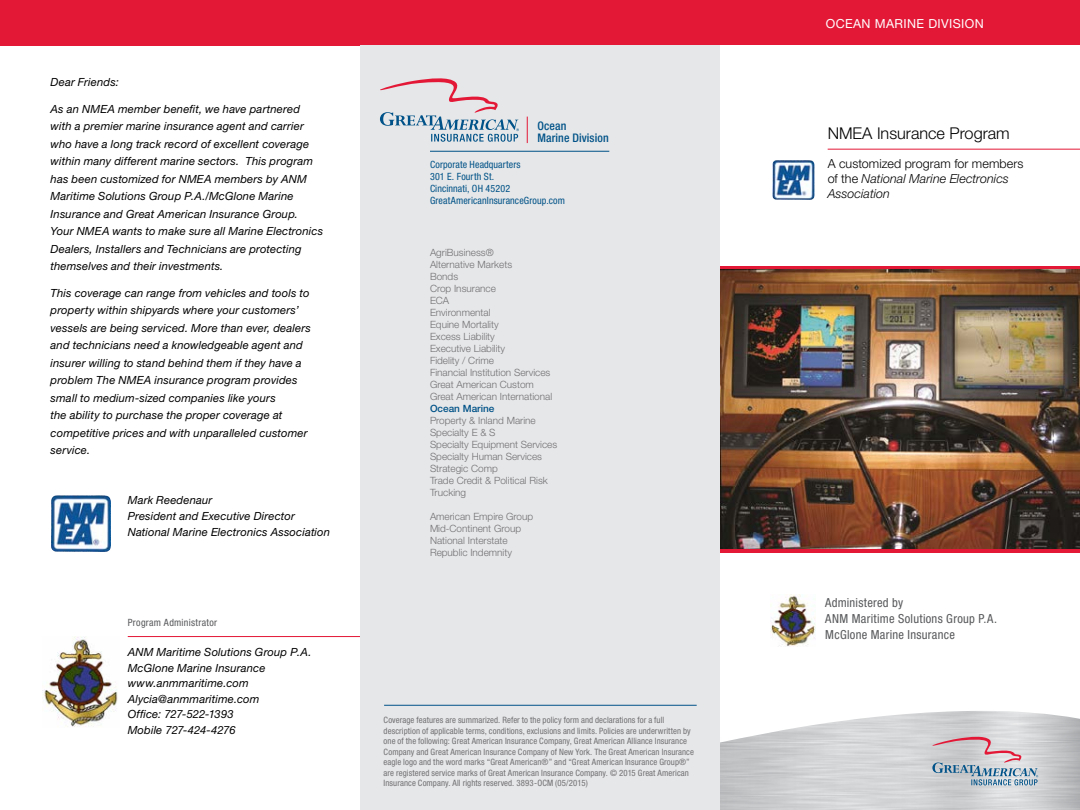
<style>
.page{position:relative;width:1080px;height:810px;background:#fff}
.page>*{position:absolute;margin:0;border:0;box-sizing:border-box;transform-origin:0 0}
.t1{font:300 16.25px "Helvetica Neue LT Std";color:#000}
.t2{font:italic 300 12.5px/15px "Helvetica Neue LT Std";letter-spacing:.005em;color:#000}
.t3{font:condensed 12.5px/16.2px "Helvetica Neue LT Std";letter-spacing:.02em;color:#58595b}
.t4{font:12.5px "Helvetica Neue LT Std";letter-spacing:.03em;color:#fff}
.t5{font:500 condensed 11.88px/11.9px "Helvetica Neue LT Std";letter-spacing:.01em;color:#005288}
.t6{font:italic 11.25px/17.5px "Helvetica Neue LT Std";letter-spacing:.015em;color:#000}
.t7{font:300 10px/12px "Helvetica Neue LT Std";color:#717073}
.t8{font:condensed 10px/12px "Helvetica Neue LT Std";letter-spacing:.01em;color:#005288}
.t9{font:condensed 10px "Helvetica Neue LT Std";letter-spacing:.03em;color:#58595b}
.t10{font:500 10px "Helvetica Neue LT Std";color:#005288}
.t11{font:condensed 8.75px/10.5px "Helvetica Neue LT Std";letter-spacing:.01em;color:#717073}
.s1{font-style:normal}
</style>
<div class="page">
<svg style="left:720px;top:266px;width:360px;height:4px"></svg>
<hr style="left:828px;top:149px;width:252px;height:1px;background:#e31837">
<div style="left:0;top:0;width:360px;height:45px;background:#e31837"></div>
<div style="left:720px;top:0;width:360px;height:45px;background:#e31837"></div>
<div style="left:360px;top:0;width:360px;height:810px;background:#e6e7e8"></div>
<div style="left:354px;top:0;width:374px;height:45px;background:#e31837"></div>
<hr style="left:384px;top:705px;width:313px;height:1px;background:#005288">
<hr style="left:430px;top:151px;width:179px;height:1px;background:#005288">
<svg style="left:380px;top:78px;width:139px;height:64px"></svg>
<svg style="left:527px;top:117px;width:1px;height:26px"></svg>
<img style="left:51px;top:495px;width:47px;height:40px">
<img style="left:42px;top:636px;width:76px;height:91px">
<hr style="left:128px;top:636px;width:232px;height:1px;background:#e31837">
<svg style="left:932px;top:735px;width:106px;height:50px"></svg>
<img style="left:720px;top:270px;width:360px;height:279px">
<img style="left:772px;top:160px;width:34px;height:28px">
<img style="left:771px;top:594px;width:45px;height:53px">
<hr style="left:720px;top:549px;width:360px;height:3px;background:#e31837">
<p class="t6" style="left:51px;top:73px;width:70px">Dear Friends:</p>
<p class="t6" style="left:51px;top:100px;width:274px">As an NMEA member benefit, we have partnered with a premier marine insurance agent and carrier who have a long track record of excellent coverage within many different marine sectors. This program has been customized for NMEA members by ANM Maritime Solutions Group P.A./McGlone Marine Insurance and Great American Insurance Group.<br>Your NMEA wants to make sure all Marine Electronics Dealers, Installers and Technicians are protecting themselves and their investments.</p>
<p class="t6" style="left:51px;top:284px;width:262px">This coverage can range from vehicles and tools to property within shipyards where your customers’ vessels are being serviced. More than ever, dealers and technicians need a knowledgeable agent and insurer willing to stand behind them if they have a problem The NMEA insurance program provides small to medium-sized companies like yours<br>the ability to purchase the proper coverage at competitive prices and with unparalleled customer service.</p>
<p class="t6" style="left:128px;top:492px;width:204px;line-height:15.6px">Mark Reedenaur<br>President and Executive Director<br>National Marine Electronics Association</p>
<p class="t9" style="left:128px;top:617px;width:91px">Program Administrator</p>
<p class="t6" style="left:128px;top:644px;width:185px;line-height:15.6px">ANM Maritime Solutions Group P.A.<br>McGlone Marine Insurance www.anmmaritime.com<br>Alycia@anmmaritime.com<br>Office: 727-522-1393<br>Mobile 727-424-4276</p>
<p class="t5" style="left:538px;top:120px;width:73px">Ocean<br>Marine Division</p>
<p class="t8" style="left:430px;top:159px;width:136px">Corporate Headquarters<br>301 E. Fourth St.<br>Cincinnati, OH 45202<br>GreatAmericanInsuranceGroup.com</p>
<p class="t7" style="left:430px;top:246px;width:124px">AgriBusiness®<br>Alternative Markets<br>Bonds<br>Crop Insurance<br>ECA<br>Environmental<br>Equine Mortality<br>Excess Liability<br>Executive Liability<br>Fidelity / Crime<br>Financial Institution Services<br>Great American Custom<br>Great American International</p>
<p class="t10" style="left:430px;top:403px;width:66px">Ocean Marine</p>
<p class="t7" style="left:430px;top:414px;width:129px">Property &amp; Inland Marine<br>Specialty E &amp; S<br>Specialty Equipment Services<br>Specialty Human Services<br>Strategic Comp<br>Trade Credit &amp; Political Risk<br>Trucking</p>
<p class="t7" style="left:430px;top:510px;width:105px">American Empire Group<br>Mid-Continent Group<br>National Interstate<br>Republic Indemnity</p>
<p class="t11" style="left:384px;top:715px;width:312px">Coverage features are summarized. Refer to the policy form and declarations for a full description of applicable terms, conditions, exclusions and limits. Policies are underwritten by one of the following: Great American Insurance Company, Great American Alliance Insurance Company and Great American Insurance Company of New York. The Great American Insurance eagle logo and the word marks “Great American®” and “Great American Insurance Group®” are registered service marks of Great American Insurance Company. © 2015 Great American Insurance Company. All rights reserved. 3893-OCM (05/2015)</p>
<p class="t4" style="left:826px;top:17px;width:159px">OCEAN MARINE DIVISION</p>
<h1 class="t1" style="left:828px;top:123px;width:184px">NMEA Insurance Program</h1>
<p class="t2" style="left:828px;top:156px;width:197px"><span class="s1">A customized program for members of the</span> National Marine Electronics<br>Association</p>
<p class="t3" style="left:825px;top:594px;width:173px">Administered by<br>ANM Maritime Solutions Group P.A.<br>McGlone Marine Insurance</p>
</div>
